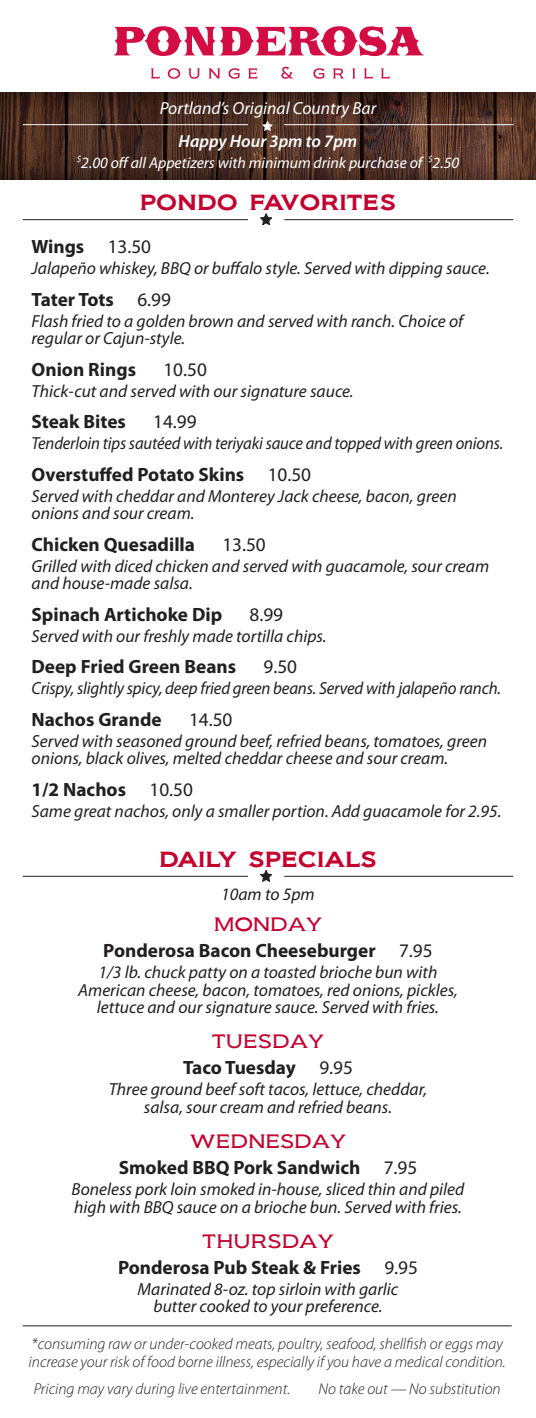
<style>
.page{position:relative;width:536px;height:1418px;background:#fff}
.page>*{position:absolute;margin:0;border:0;box-sizing:border-box;transform-origin:0 0}
.t1{font:28px "Biondi";color:#c5002e}
.t2{font:300 24.5px "Biondi";color:#c5002e}
.t3{font:700 19.25px "Myriad Pro";color:#231f20}
.t4{font:19.25px "Myriad Pro";color:#231f20}
.t5{font:italic 17.5px/17.5px "Myriad Pro";color:#231f20}
.t6{font:italic 17.5px "Myriad Pro";color:#231f20;scale:.96 1}
.t7{font:italic 17.5px "Myriad Pro";color:#231f20;scale:.95 1}
.t8{font:italic 17.5px "Myriad Pro";color:#fff}
.t9{font:italic 600 17.5px "Myriad Pro";color:#fff}
.t10{font:italic 300 15.75px/18.9px "Myriad Pro";color:#231f20}
.t11{font:italic 15.75px "Myriad Pro";color:#fff}
.s1{font-weight:400}
</style>
<div class="page">
<div style="left:0;top:91px;width:536px;height:91px;background:#231f20;opacity:.75"></div>
<svg style="left:114px;top:26px;width:310px;height:30px"></svg>
<svg style="left:151px;top:68px;width:8px;height:10px"></svg>
<svg style="left:168px;top:68px;width:12px;height:11px"></svg>
<svg style="left:188px;top:68px;width:12px;height:11px"></svg>
<svg style="left:209px;top:68px;width:11px;height:10px"></svg>
<svg style="left:228px;top:68px;width:12px;height:11px"></svg>
<svg style="left:248px;top:68px;width:9px;height:10px"></svg>
<svg style="left:281px;top:67px;width:12px;height:12px"></svg>
<svg style="left:313px;top:68px;width:11px;height:11px"></svg>
<svg style="left:333px;top:68px;width:10px;height:10px"></svg>
<svg style="left:352px;top:68px;width:3px;height:10px"></svg>
<svg style="left:364px;top:68px;width:8px;height:10px"></svg>
<svg style="left:381px;top:68px;width:8px;height:10px"></svg>
<hr style="left:284px;top:219px;width:229px;height:1px;background:#231f20">
<svg style="left:260px;top:213px;width:12px;height:12px"></svg>
<hr style="left:23px;top:219px;width:225px;height:1px;background:#231f20">
<hr style="left:284px;top:124px;width:229px;height:1px;background:#fff">
<svg style="left:263px;top:122px;width:9px;height:8px"></svg>
<hr style="left:23px;top:124px;width:225px;height:1px;background:#fff">
<hr style="left:23px;top:1325px;width:488px;height:1px;background:#231f20">
<hr style="left:284px;top:876px;width:229px;height:1px;background:#231f20">
<svg style="left:260px;top:870px;width:12px;height:11px"></svg>
<hr style="left:23px;top:876px;width:225px;height:1px;background:#231f20">
<p class="t8" style="left:160px;top:97px;width:218px">Portland’s Original Country Bar</p>
<p class="t9" style="left:178px;top:130px;width:180px">Happy Hour 3pm to 7pm</p>
<p class="t11" style="left:77px;top:153px;width:384px"><sup>$</sup>2.00 off all Appetizers with minimum drink purchase of <sup>$</sup>2.50</p>
<p class="t1" style="left:140px;top:183px;width:258px">pondo favorites</p>
<p class="t3" style="left:32px;top:234px;width:121px">Wings <span class="s1">13.50</span></p>
<p class="t5" style="left:32px;top:259px;width:459px">Jalapeño whiskey, BBQ or buffalo style. Served with dipping sauce.</p>
<p class="t3" style="left:32px;top:286px;width:141px">Tater Tots <span class="s1">6.99</span></p>
<p class="t5" style="left:32px;top:312px;width:433px">Flash fried to a golden brown and served with ranch. Choice of regular or Cajun-style.</p>
<p class="t3" style="left:32px;top:356px;width:106px">Onion Rings</p>
<p class="t4" style="left:163px;top:357px;width:45px">10.50</p>
<p class="t5" style="left:32px;top:382px;width:323px">Thick-cut and served with our signature sauce.</p>
<p class="t3" style="left:32px;top:409px;width:96px">Steak Bites</p>
<p class="t4" style="left:153px;top:410px;width:45px">14.99</p>
<p class="t7" style="left:32px;top:432px;width:498px">Tenderloin tips sautéed with teriyaki sauce and topped with green onions.</p>
<p class="t3" style="left:32px;top:461px;width:281px">Overstuffed Potato Skins <span class="s1">10.50</span></p>
<p class="t5" style="left:32px;top:487px;width:426px">Served with cheddar and Monterey Jack cheese, bacon, green onions and sour cream.</p>
<p class="t3" style="left:32px;top:531px;width:165px">Chicken Quesadilla</p>
<p class="t4" style="left:222px;top:532px;width:45px">13.50</p>
<p class="t5" style="left:32px;top:557px;width:459px">Grilled with diced chicken and served with guacamole, sour cream and house-made salsa.</p>
<p class="t3" style="left:32px;top:601px;width:192px">Spinach Artichoke Dip</p>
<p class="t4" style="left:249px;top:602px;width:35px">8.99</p>
<p class="t5" style="left:32px;top:627px;width:296px">Served with our freshly made tortilla chips.</p>
<p class="t3" style="left:32px;top:654px;width:206px">Deep Fried Green Beans</p>
<p class="t4" style="left:263px;top:655px;width:35px">9.50</p>
<p class="t6" style="left:32px;top:677px;width:490px">Crispy, slightly spicy, deep fried green beans. Served with jalapeño ranch.</p>
<p class="t3" style="left:32px;top:706px;width:132px">Nachos Grande</p>
<p class="t4" style="left:189px;top:707px;width:45px">14.50</p>
<p class="t5" style="left:32px;top:732px;width:457px">Served with seasoned ground beef, refried beans, tomatoes, green onions, black olives, melted cheddar cheese and sour cream.</p>
<p class="t3" style="left:32px;top:776px;width:163px">1/2 Nachos <span class="s1">10.50</span></p>
<p class="t5" style="left:32px;top:802px;width:471px">Same great nachos, only a smaller portion. Add guacamole for 2.95.</p>
<p class="t1" style="left:159px;top:839px;width:219px">daily specials</p>
<p class="t5" style="left:221px;top:885px;width:95px">10am to 5pm</p>
<p class="t2" style="left:214px;top:907px;width:110px">monday</p>
<p class="t3" style="left:103px;top:938px;width:331px">Ponderosa Bacon Cheeseburger <span class="s1">7.95</span></p>
<p class="t5" style="left:78px;top:963px;width:381px;text-align:center">1/3 lb. chuck patty on a toasted brioche bun with<br>American cheese, bacon, tomatoes, red onions, pickles, lettuce and our signature sauce. Served with fries.</p>
<p class="t2" style="left:212px;top:1024px;width:114px">tuesday</p>
<p class="t3" style="left:183px;top:1055px;width:171px">Taco Tuesday <span class="s1">9.95</span></p>
<p class="t5" style="left:109px;top:1080px;width:320px;text-align:center">Three ground beef soft tacos, lettuce, cheddar, salsa, sour cream and refried beans.</p>
<p class="t2" style="left:190px;top:1124px;width:158px">wednesday</p>
<p class="t3" style="left:119px;top:1155px;width:300px">Smoked BBQ Pork Sandwich <span class="s1">7.95</span></p>
<p class="t5" style="left:72px;top:1180px;width:394px">Boneless pork loin smoked in-house, sliced thin and piled high with BBQ sauce on a brioche bun. Served with fries.</p>
<p class="t2" style="left:202px;top:1224px;width:133px">thursday</p>
<p class="t3" style="left:118px;top:1254px;width:301px">Ponderosa Pub Steak &amp; Fries <span class="s1">9.95</span></p>
<p class="t5" style="left:138px;top:1280px;width:262px;text-align:center">Marinated 8-oz. top sirloin with garlic butter cooked to your preference.</p>
<p class="t10" style="left:29px;top:1333px;width:478px">*consuming raw or under-cooked meats, poultry, seafood, shellfish or eggs may increase your risk of food borne illness, especially if you have a medical condition.</p>
<p class="t10" style="left:34px;top:1378px;width:258px">Pricing may vary during live entertainment.</p>
<p class="t10" style="left:318px;top:1378px;width:183px">No take out — No substitution</p>
</div>
